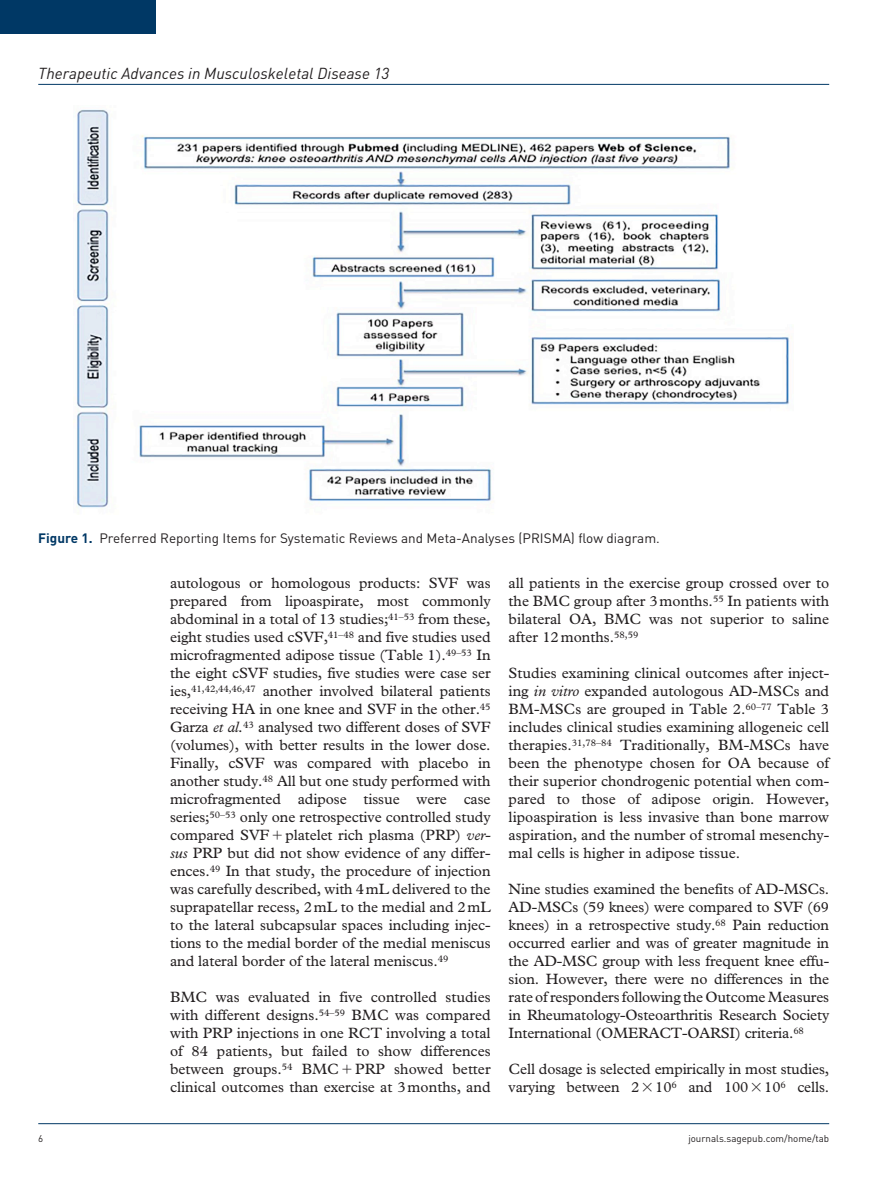
<style>
.page{position:relative;width:893px;height:1191px;background:#fff}
.page>*{position:absolute;margin:0;border:0;box-sizing:border-box;transform-origin:0 0}
.t1{font:italic 15.75px "DIN";color:#231f20}
.t2{font:15px/18px "Plantin Std";letter-spacing:-.005em;color:#231f20;text-align:justify}
.t3{font:13.5px "DIN";color:#231f20}
.t4{font:9.75px "DIN";color:#231f20}
.s1{font-weight:700;color:#003865}
.s2{font-style:italic}
</style>
<div class="page">
<hr style="left:38px;top:84px;width:791px;height:1px;background:#003865">
<hr style="left:38px;top:1123px;width:791px;height:1px;background:#003865">
<div style="left:0;top:0;width:155px;height:34px;background:#003865"></div>
<img style="left:76px;top:109px;width:716px;height:400px">
<p class="t1" style="left:38px;top:63px;width:353px">Therapeutic Advances in Musculoskeletal Disease 13</p>
<p class="t3" style="left:38px;top:529px;width:623px"><span class="s1">Figure 1.</span> Preferred Reporting Items for Systematic Reviews and Meta-Analyses (PRISMA) flow diagram.</p>
<p class="t2" style="left:170px;top:574px;width:322px">autologous or homologous products: SVF was prepared from lipoaspirate, most commonly abdominal in a total of 13 studies;<sup>41–53</sup> from these, eight studies used cSVF,<sup>41–48</sup> and five studies used microfragmented adipose tissue (Table 1).<sup>49–53</sup> In the eight cSVF studies, five studies were case ser ies,<sup>41,42,44,46,47</sup> another involved bilateral patients receiving HA in one knee and SVF in the other.<sup>45<br></sup>Garza <span class="s2">et al.</span><sup>43</sup> analysed two different doses of SVF (volumes), with better results in the lower dose.<br>Finally, cSVF was compared with placebo in another study.<sup>48</sup> All but one study performed with microfragmented adipose tissue were case series;<sup>50–53</sup> only one retrospective controlled study compared SVF platelet rich plasma (PRP) <span class="s2">ver&shy;sus</span> PRP but did not show evidence of any differ&shy;ences.<sup>49</sup> In that study, the procedure of injection was carefully described, with 4mL delivered to the suprapatellar recess, 2mL to the medial and 2mL to the lateral subcapsular spaces including injec&shy;tions to the medial border of the medial meniscus and lateral border of the lateral meniscus.<sup>49</sup></p>
<p class="t2" style="left:170px;top:988px;width:322px">BMC was evaluated in five controlled studies with different designs.<sup>54–59</sup> BMC was compared with PRP injections in one RCT involving a total of 84 patients, but failed to show differences between groups.<sup>54</sup> BMC PRP showed better clinical outcomes than exercise at 3months, and</p>
<p class="t2" style="left:509px;top:574px;width:322px">all patients in the exercise group crossed over to the BMC group after 3months.<sup>55</sup> In patients with bilateral OA, BMC was not superior to saline after 12months.<sup>58,59</sup></p>
<p class="t2" style="left:509px;top:664px;width:322px">Studies examining clinical outcomes after inject&shy;ing <span class="s2">in vitro</span> expanded autologous AD-MSCs and BM-MSCs are grouped in Table 2.<sup>60–77</sup> Table 3 includes clinical studies examining allogeneic cell therapies.<sup>31,78–84</sup> Traditionally, BM-MSCs have been the phenotype chosen for OA because of their superior chondrogenic potential when com&shy;pared to those of adipose origin. However, lipoaspiration is less invasive than bone marrow aspiration, and the number of stromal mesenchy&shy;mal cells is higher in adipose tissue.</p>
<p class="t2" style="left:509px;top:880px;width:322px">Nine studies examined the benefits of AD-MSCs.<br>AD-MSCs (59 knees) were compared to SVF (69 knees) in a retrospective study.<sup>68</sup> Pain reduction occurred earlier and was of greater magnitude in the AD-MSC group with less frequent knee effu&shy;sion. However, there were no differences in the rate of responders following the Outcome Measures in Rheumatology-Osteoarthritis Research Society International (OMERACT-OARSI) criteria.<sup>68</sup></p>
<p class="t2" style="left:509px;top:1060px;width:322px">Cell dosage is selected empirically in most studies, varying between 2 10<sup>6</sup> and 100 10<sup>6</sup> cells.</p>
<p class="t4" style="left:38px;top:1132px;width:7px">6</p>
<p class="t4" style="left:688px;top:1132px;width:142px">journals.sagepub.com/home/tab</p>
</div>
